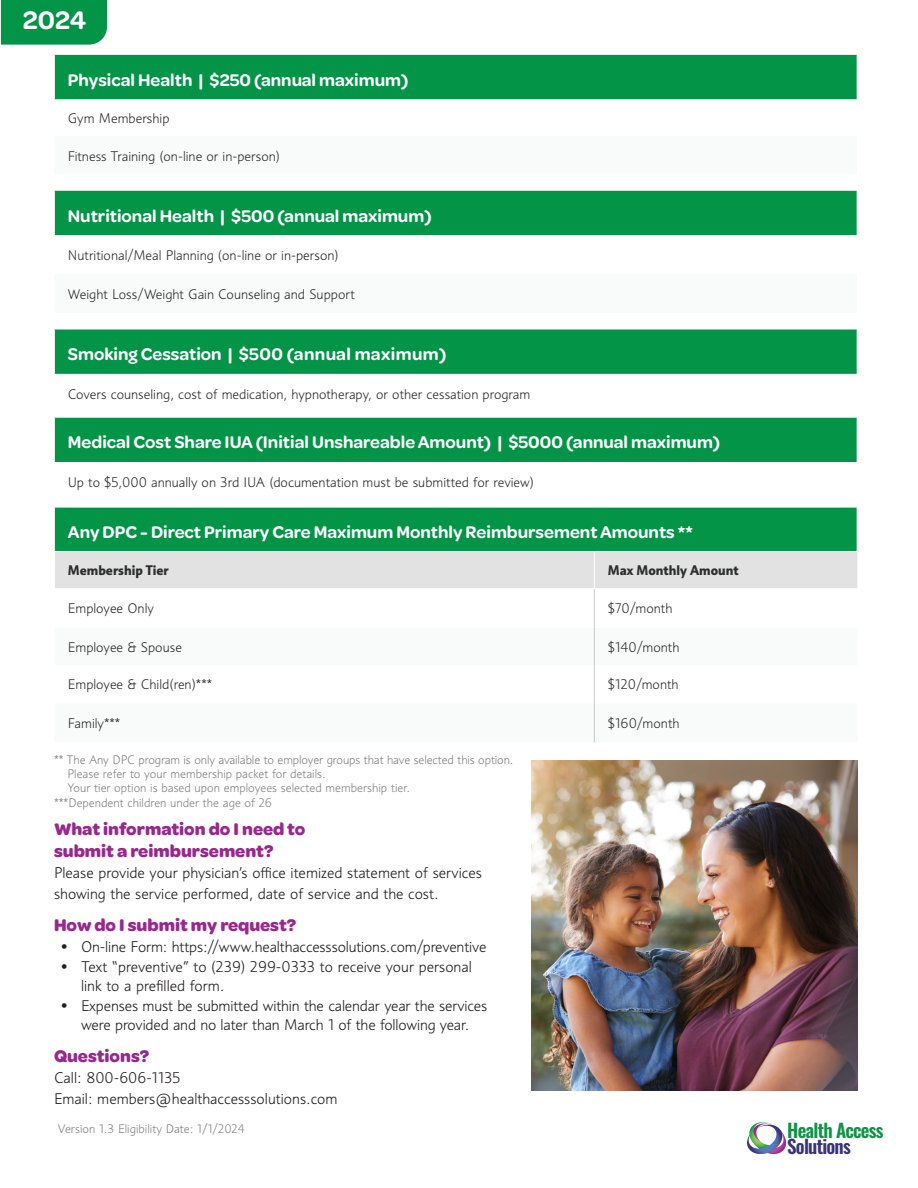
<style>
.page{position:relative;width:918px;height:1188px;background:#fff}
.page>*{position:absolute;margin:0;border:0;box-sizing:border-box;transform-origin:0 0}
.t1{font:600 27px "Omnes";color:#fff}
.t2{font:600 18.9px "Oswald";letter-spacing:-.04em;color:#0f9447}
.t3{font:600 18.9px "Oswald";letter-spacing:-.04em;color:#393578}
.t4{font:600 18px "Omnes";color:#fff}
.t5{font:700 18px/21.6px "Omnes";color:#98288d}
.t6{font:300 15px/19.5px "Informa Pro";letter-spacing:-.005em;color:#231f20}
.t7{font:300 13.5px "Informa Pro";color:#2d2e2e}
.t8{font:700 13.5px "Informa Pro";color:#2d2e2e}
.t9{font:300 12px/14.4px "Informa Pro";color:#828282}
</style>
<div class="page">
<svg style="left:747px;top:1122px;width:39px;height:32px"></svg>
<div style="left:54px;top:54px;width:803px;height:46px;background:#039447"></div>
<div style="left:54px;top:137px;width:803px;height:37px;background:#f9fafa"></div>
<hr style="left:54px;top:54px;width:804px;height:1px;background:#fff">
<hr style="left:54px;top:55px;width:1px;height:44px;background:#fff">
<hr style="left:54px;top:99px;width:804px;height:1px;background:#fff">
<div style="left:54px;top:329px;width:803px;height:45px;background:#039447"></div>
<hr style="left:54px;top:329px;width:804px;height:1px;background:#fff">
<hr style="left:54px;top:329px;width:1px;height:45px;background:#fff">
<div style="left:54px;top:417px;width:803px;height:46px;background:#039447"></div>
<hr style="left:54px;top:417px;width:804px;height:1px;background:#fff">
<hr style="left:54px;top:418px;width:1px;height:44px;background:#fff">
<hr style="left:54px;top:462px;width:804px;height:1px;background:#fff">
<img style="left:531px;top:760px;width:327px;height:331px">
<div style="left:54px;top:190px;width:803px;height:46px;background:#039447"></div>
<div style="left:54px;top:274px;width:803px;height:39px;background:#f9fafa"></div>
<hr style="left:54px;top:190px;width:804px;height:1px;background:#fff">
<hr style="left:54px;top:191px;width:1px;height:44px;background:#fff">
<hr style="left:54px;top:235px;width:804px;height:1px;background:#fff">
<div style="left:54px;top:507px;width:803px;height:45px;background:#039447"></div>
<hr style="left:54px;top:507px;width:804px;height:1px;background:#fff">
<hr style="left:54px;top:507px;width:1px;height:45px;background:#fff">
<div style="left:55px;top:552px;width:803px;height:36px;background:#e2e2e2"></div>
<hr style="left:594px;top:589px;width:1px;height:39px;background:#cbc9c9">
<hr style="left:594px;top:628px;width:1px;height:37px;background:#cbc9c9">
<hr style="left:594px;top:665px;width:1px;height:38px;background:#cbc9c9">
<hr style="left:594px;top:703px;width:1px;height:39px;background:#cbc9c9">
<hr style="left:54px;top:551px;width:540px;height:1px;background:#fff">
<hr style="left:594px;top:551px;width:264px;height:1px;background:#fff">
<hr style="left:594px;top:552px;width:1px;height:36px;background:#fff">
<div style="left:1px;top:0;width:106px;height:45px;background:#039447"></div>
<p class="t1" style="left:23px;top:2px;width:65px">2024</p>
<p class="t4" style="left:68px;top:67px;width:342px">Physical Health | $250 (annual maximum)</p>
<p class="t7" style="left:68px;top:110px;width:103px">Gym Membership</p>
<p class="t7" style="left:68px;top:147px;width:214px">Fitness Training (on-line or in-person)</p>
<p class="t4" style="left:68px;top:203px;width:365px">Nutritional Health | $500 (annual maximum)</p>
<p class="t7" style="left:68px;top:247px;width:272px">Nutritional/Meal Planning (on-line or in-person)</p>
<p class="t7" style="left:68px;top:286px;width:288px">Weight Loss/Weight Gain Counseling and Support</p>
<p class="t4" style="left:68px;top:342px;width:380px">Smoking Cessation | $500 (annual maximum)</p>
<p class="t7" style="left:68px;top:386px;width:464px">Covers counseling, cost of medication, hypnotherapy, or other cessation program</p>
<p class="t4" style="left:68px;top:430px;width:654px">Medical Cost Share IUA (Initial Unshareable Amount) | $5000 (annual maximum)</p>
<p class="t7" style="left:68px;top:474px;width:468px">Up to $5,000 annually on 3rd IUA (documentation must be submitted for review)</p>
<p class="t4" style="left:68px;top:520px;width:627px">Any DPC - Direct Primary Care Maximum Monthly Reimbursement Amounts **</p>
<p class="t8" style="left:68px;top:562px;width:102px">Membership Tier</p>
<p class="t8" style="left:608px;top:562px;width:132px">Max Monthly Amount</p>
<p class="t7" style="left:68px;top:600px;width:88px">Employee Only</p>
<p class="t7" style="left:608px;top:600px;width:66px">$70/month</p>
<p class="t7" style="left:68px;top:639px;width:116px">Employee &amp; Spouse</p>
<p class="t7" style="left:608px;top:639px;width:73px">$140/month</p>
<p class="t7" style="left:68px;top:676px;width:146px">Employee &amp; Child(ren)***</p>
<p class="t7" style="left:608px;top:676px;width:72px">$120/month</p>
<p class="t7" style="left:68px;top:715px;width:54px">Family***</p>
<p class="t7" style="left:608px;top:715px;width:73px">$160/month</p>
<p class="t9" style="left:54px;top:752px;width:461px">** The Any DPC program is only available to employer groups that have selected this option.</p>
<p class="t9" style="left:68px;top:766px;width:344px">Please refer to your membership packet for details.<br>Your tier option is based upon employees selected membership tier.</p>
<p class="t9" style="left:54px;top:795px;width:220px">***Dependent children under the age of 26</p>
<p class="t5" style="left:54px;top:817px;width:253px">What information do I need to submit a reimbursement?</p>
<p class="t6" style="left:54px;top:862px;width:429px;line-height:21px">Please provide your physician’s office itemized statement of services showing the service performed, date of service and the cost.</p>
<p class="t5" style="left:54px;top:913px;width:244px">How do I submit my request?</p>
<p class="t6" style="left:61px;top:937px;width:427px">• On-line Form: https://www.healthaccesssolutions.com/preventive</p>
<p class="t6" style="left:81px;top:956px;width:392px;text-indent:-20px">• Text “preventive” to (239) 299-0333 to receive your personal link to a prefilled form.</p>
<p class="t6" style="left:61px;top:995px;width:428px;text-align:center">• Expenses must be submitted within the calendar year the services were provided and no later than March 1 of the following year.</p>
<p class="t5" style="left:54px;top:1044px;width:97px">Questions?</p>
<p class="t6" style="left:54px;top:1068px;width:128px">Call: 800-606-1135</p>
<p class="t6" style="left:54px;top:1089px;width:285px">Email: members@healthaccesssolutions.com</p>
<p class="t9" style="left:58px;top:1121px;width:189px">Version 1.3 Eligibility Date: 1/1/2024</p>
<p class="t2" style="left:787px;top:1117px;width:98px">Health Access</p>
<p class="t3" style="left:787px;top:1133px;width:65px">Solutions</p>
</div>
